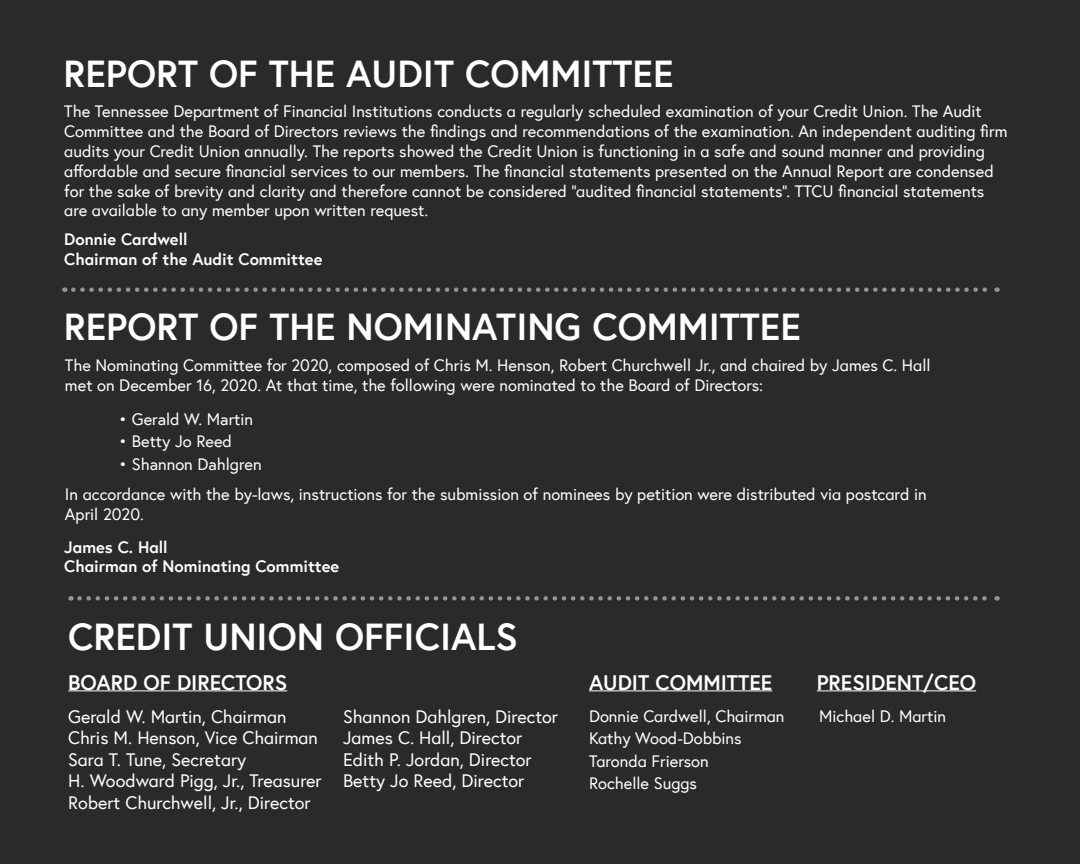
<style>
.page{position:relative;width:1080px;height:864px;background:#2a2a28}
.page>*{position:absolute;margin:0;border:0;box-sizing:border-box;transform-origin:0 0}
.t1{font:700 37.5px "Europa";color:#fff}
.t2{font:700 21px "Europa";color:#fff}
.t3{font:18px/21.6px "Europa";color:#fff}
.t4{font:16.5px/19.8px "Europa";color:#fff}
.t5{font:700 16.5px/19.8px "Europa";color:#fff}
</style>
<div class="page">
<hr style="left:68px;top:690px;width:219px;height:1px;background:#fff">
<hr style="left:817px;top:690px;width:159px;height:1px;background:#fff">
<svg style="left:73px;top:287px;width:925px;height:5px"></svg>
<svg style="left:79px;top:596px;width:919px;height:5px"></svg>
<hr style="left:589px;top:690px;width:183px;height:1px;background:#fff">
<h1 class="t1" style="left:63px;top:48px;width:612px">REPORT OF THE AUDIT COMMITTEE</h1>
<p class="t4" style="left:64px;top:101px;width:945px">The Tennessee Department of Financial Institutions conducts a regularly scheduled examination of your Credit Union. The Audit Committee and the Board of Directors reviews the findings and recommendations of the examination. An independent auditing firm audits your Credit Union annually. The reports showed the Credit Union is functioning in a safe and sound manner and providing affordable and secure financial services to our members. The financial statements presented on the Annual Report are condensed for the sake of brevity and clarity and therefore cannot be considered “audited financial statements”. TTCU financial statements are available to any member upon written request.</p>
<p class="t5" style="left:64px;top:229px;width:260px">Donnie Cardwell<br>Chairman of the Audit Committee</p>
<h1 class="t1" style="left:64px;top:301px;width:739px">REPORT OF THE NOMINATING COMMITTEE</h1>
<p class="t4" style="left:65px;top:355px;width:867px">The Nominating Committee for 2020, composed of Chris M. Henson, Robert Churchwell Jr., and chaired by James C. Hall met on December 16, 2020. At that time, the following were nominated to the Board of Directors:</p>
<p class="t4" style="left:119px;top:409px;width:136px">• Gerald W. Martin</p>
<p class="t4" style="left:119px;top:431px;width:115px">• Betty Jo Reed</p>
<p class="t4" style="left:65px;top:448px;width:863px;line-height:30.6px;text-indent:54px">• Shannon Dahlgren<br>In accordance with the by-laws, instructions for the submission of nominees by petition were distributed via postcard in</p>
<p class="t4" style="left:65px;top:504px;width:80px">April 2020.</p>
<p class="t5" style="left:64px;top:536px;width:277px">James C. Hall<br>Chairman of Nominating Committee</p>
<h1 class="t1" style="left:68px;top:611px;width:451px">CREDIT UNION OFFICIALS</h1>
<p class="t2" style="left:68px;top:668px;width:221px">BOARD OF DIRECTORS</p>
<p class="t3" style="left:68px;top:705px;width:255px">Gerald W. Martin, Chairman<br>Chris M. Henson, Vice Chairman<br>Sara T. Tune, Secretary<br>H. Woodward Pigg, Jr., Treasurer<br>Robert Churchwell, Jr., Director</p>
<p class="t3" style="left:343px;top:705px;width:216px">Shannon Dahlgren, Director<br>James C. Hall, Director<br>Edith P. Jordan, Director<br>Betty Jo Reed, Director</p>
<p class="t2" style="left:589px;top:668px;width:185px">AUDIT COMMITTEE</p>
<p class="t4" style="left:589px;top:704px;width:197px;line-height:22.5px">Donnie Cardwell, Chairman<br>Kathy Wood-Dobbins<br>Taronda Frierson<br>Rochelle Suggs</p>
<p class="t2" style="left:817px;top:668px;width:161px">PRESIDENT/CEO</p>
<p class="t4" style="left:819px;top:706px;width:128px">Michael D. Martin</p>
</div>
